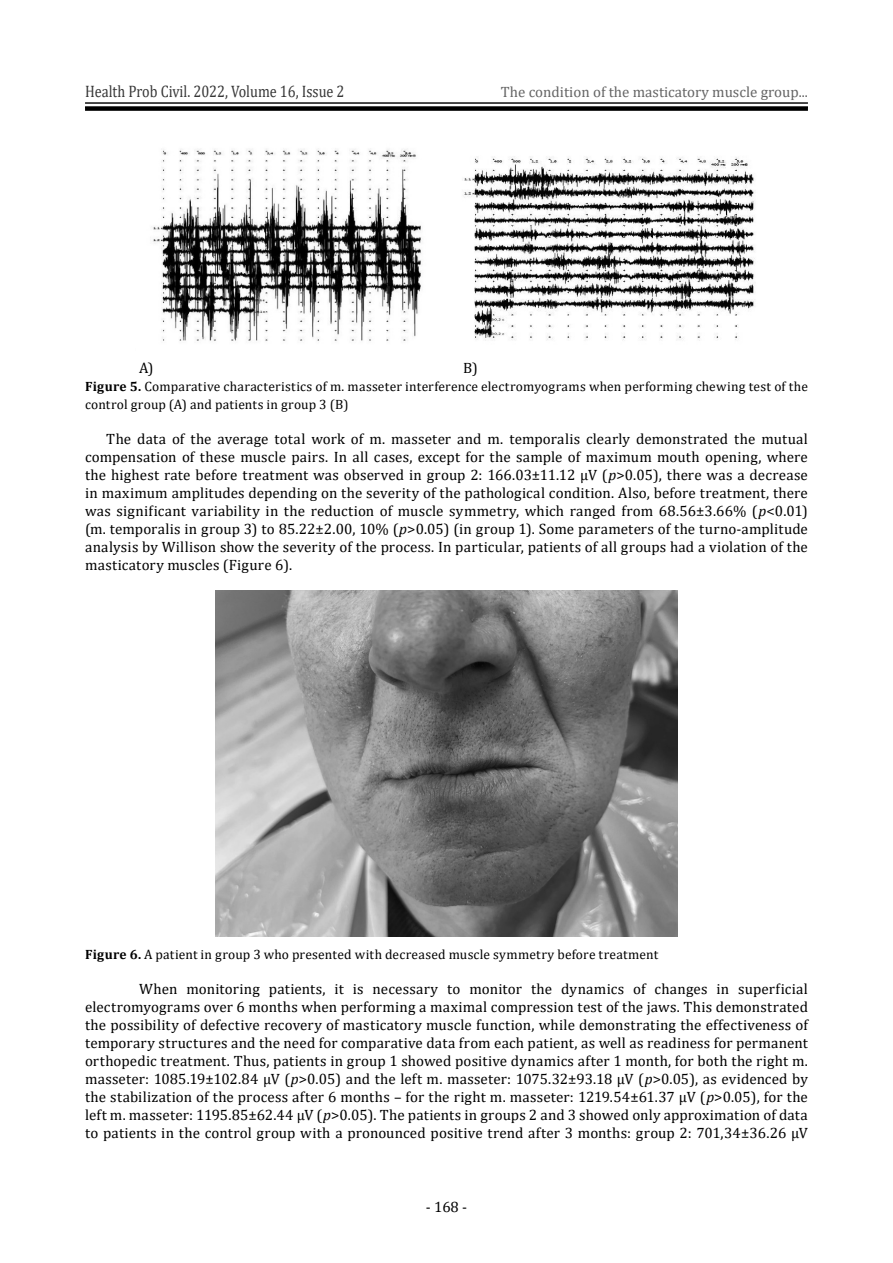
<style>
.page{position:relative;width:893px;height:1263px;background:#fff}
.page>*{position:absolute;margin:0;border:0;box-sizing:border-box;transform-origin:0 0}
.t1{font:16.65px "Cambria";color:#363636;scale:.86 1}
.t2{font:15px/18px "Cambria";letter-spacing:.01em;color:#000;text-align:justify}
.t3{font:15px "Cambria";color:#656565}
.t4{font:13.5px/18px "Cambria";letter-spacing:.015em;color:#000}
.s1{font-weight:700}
.s2{font-style:italic}
</style>
<div class="page">
<hr style="left:85px;top:102px;width:723px;height:2px;background:#000">
<svg style="left:85px;top:107px;width:723px;height:4px;background:#0b0b0b"></svg>
<img style="left:153px;top:149px;width:269px;height:192px">
<img style="left:464px;top:156px;width:291px;height:185px">
<img style="left:215px;top:590px;width:463px;height:347px">
<p class="t1" style="left:85px;top:82px;width:303px">Health Prob Civil. 2022, Volume 16, Issue 2</p>
<p class="t3" style="left:501px;top:83px;width:309px">The condition of the masticatory muscle group...</p>
<p class="t2" style="left:139px;top:359px;width:16px">А)</p>
<p class="t2" style="left:463px;top:359px;width:16px">В)</p>
<p class="t4" style="left:85px;top:378px;width:724px"><span class="s1">Figure 5.</span> Comparative characteristics of m. masseter interference electromyograms when performing chewing test of the control group (A) and patients in group 3 (B)</p>
<p class="t2" style="left:85px;top:430px;width:724px;text-indent:21px">The data of the average total work of m. masseter and m. temporalis clearly demonstrated the mutual compensation of these muscle pairs. In all cases, except for the sample of maximum mouth opening, where the highest rate before treatment was observed in group 2: 166.03±11.12 μV (<span class="s2">p</span>&gt;0.05), there was a decrease in maximum amplitudes depending on the severity of the pathological condition. Also, before treatment, there was significant variability in the reduction of muscle symmetry, which ranged from 68.56±3.66% (<span class="s2">p</span>&lt;0.01) (m. temporalis in group 3) to 85.22±2.00, 10% (<span class="s2">p</span>&gt;0.05) (in group 1). Some parameters of the turno-amplitude analysis by Willison show the severity of the process. In particular, patients of all groups had a violation of the masticatory muscles (Figure 6).</p>
<p class="t4" style="left:85px;top:945px;width:575px"><span class="s1">Figure 6.</span> A patient in group 3 who presented with decreased muscle symmetry before treatment</p>
<p class="t2" style="left:85px;top:980px;width:724px;text-indent:54px">When monitoring patients, it is necessary to monitor the dynamics of changes in superficial electromyograms over 6 months when performing a maximal compression test of the jaws. This demonstrated the possibility of defective recovery of masticatory muscle function, while demonstrating the effectiveness of temporary structures and the need for comparative data from each patient, as well as readiness for permanent orthopedic treatment. Thus, patients in group 1 showed positive dynamics after 1 month, for both the right m. masseter: 1085.19±102.84 μV (<span class="s2">p</span>&gt;0.05) and the left m. masseter: 1075.32±93.18 μV (<span class="s2">p</span>&gt;0.05), as evidenced by the stabilization of the process after 6 months – for the right m. masseter: 1219.54±61.37 μV (<span class="s2">p</span>&gt;0.05), for the left m. masseter: 1195.85±62.44 μV (<span class="s2">p</span>&gt;0.05). The patients in groups 2 and 3 showed only approximation of data to patients in the control group with a pronounced positive trend after 3 months: group 2: 701,34±36.26 μV</p>
<p class="t2" style="left:426px;top:1197px;width:43px">- 168 -</p>
</div>
